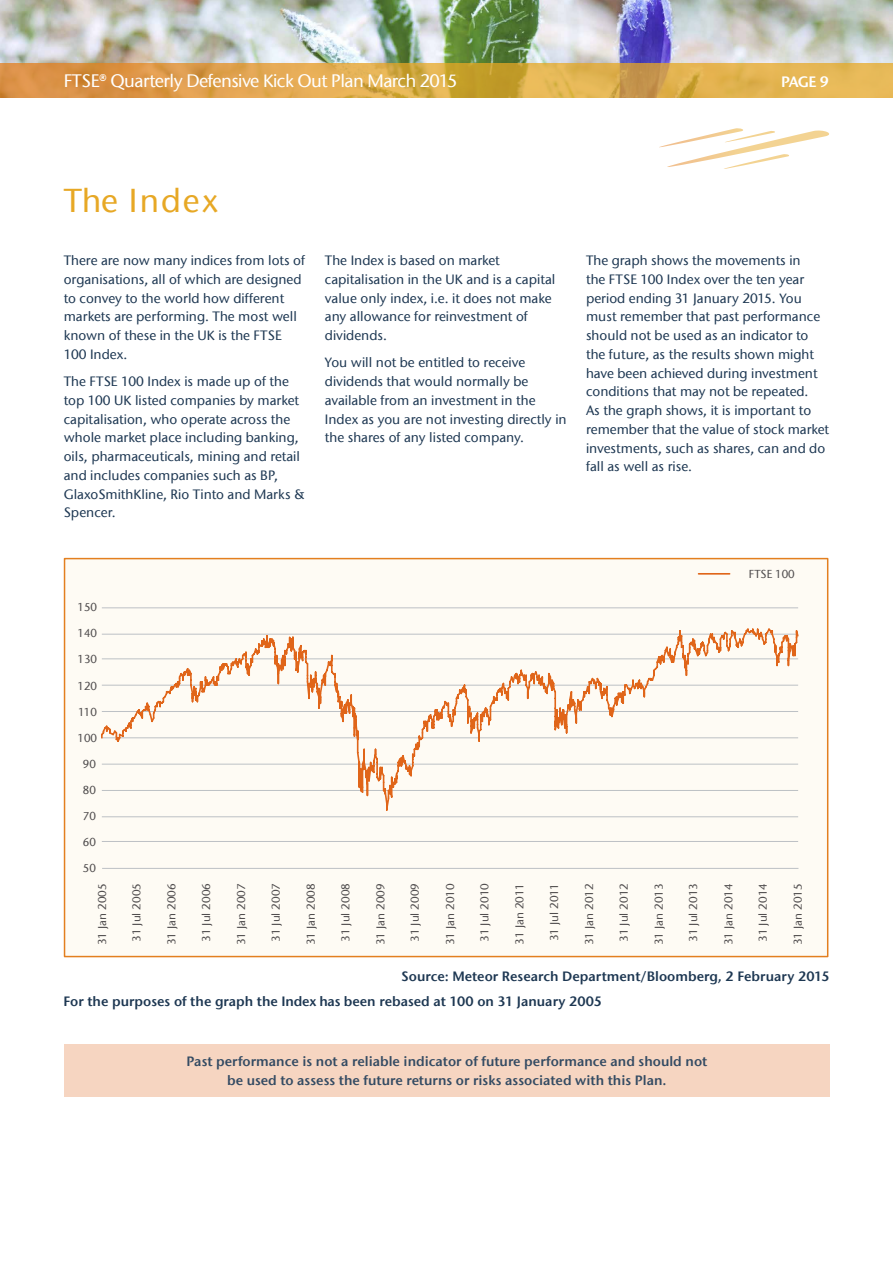
<style>
.page{position:relative;width:893px;height:1263px;background:#fff}
.page>*{position:absolute;margin:0;border:0;box-sizing:border-box;transform-origin:0 0}
.t1{font:500 33px "ITC Stone Sans Com";letter-spacing:.06em;color:#e7a825}
.t2{font:500 18px "ITC Stone Sans Com";letter-spacing:-.03em;color:#fff}
.t3{font:15px "ITC Stone Sans Com Semi";color:#fff}
.t4{font:500 13.5px/18.8px "ITC Stone Sans Com";color:#1d3752}
.t5{font:13.5px/18.8px "ITC Stone Sans Com Semi";color:#1d3752;text-align:center}
.t6{font:500 11.55px "ITC Stone Sans Com";color:#504d4e}
.t7{font:500 11.4px "ITC Stone Sans Com";color:#504d4e}
</style>
<div class="page">
<img style="left:0;top:0;width:893px;height:63px">
<svg style="left:659px;top:128px;width:170px;height:41px"></svg>
<svg style="left:0;top:63px;width:893px;height:35px;background:#dca64b"></svg>
<div style="left:65px;top:559px;width:763px;height:397px;background:#fefbf4"></div>
<hr style="left:102px;top:841px;width:696px;height:1px;background:#bdc1c5">
<hr style="left:102px;top:816px;width:696px;height:1px;background:#bdc1c5">
<hr style="left:102px;top:607px;width:696px;height:1px;background:#bdc1c5">
<hr style="left:102px;top:868px;width:696px;height:1px;background:#bdc1c5">
<svg style="left:101px;top:628px;width:698px;height:183px"></svg>
<hr style="left:698px;top:573px;width:32px;height:2px;background:#e06519">
<div style="left:64px;top:558px;width:764px;height:399px;border:2px solid #e37f1f"></div>
<div style="left:64px;top:1044px;width:766px;height:53px;background:#f6d5c1"></div>
<h2 class="t2" style="left:64px;top:70px;width:395px">FTSE® Quarterly Defensive Kick Out Plan March 2015</h2>
<p class="t3" style="left:781px;top:73px;width:49px">PAGE 9</p>
<h1 class="t1" style="left:64px;top:180px;width:156px">The Index</h1>
<p class="t4" style="left:64px;top:251px;width:243px">There are now many indices from lots of organisations, all of which are designed to convey to the world how different markets are performing. The most well known of these in the UK is the FTSE<br>100 Index.</p>
<p class="t4" style="left:64px;top:372px;width:243px">The FTSE 100 Index is made up of the top 100 UK listed companies by market capitalisation, who operate across the whole market place including banking, oils, pharmaceuticals, mining and retail and includes companies such as BP, GlaxoSmithKline, Rio Tinto and Marks &amp; Spencer.</p>
<p class="t4" style="left:325px;top:251px;width:232px">The Index is based on market capitalisation in the UK and is a capital value only index, i.e. it does not make any allowance for reinvestment of dividends.</p>
<p class="t4" style="left:325px;top:353px;width:243px">You will not be entitled to receive dividends that would normally be available from an investment in the Index as you are not investing directly in the shares of any listed company.</p>
<p class="t6" style="left:78px;top:600px;width:21px">150</p>
<p class="t6" style="left:78px;top:626px;width:21px">140</p>
<p class="t6" style="left:78px;top:652px;width:21px">130</p>
<p class="t6" style="left:78px;top:678px;width:21px">120</p>
<p class="t6" style="left:78px;top:705px;width:20px">110</p>
<p class="t6" style="left:78px;top:731px;width:21px">100</p>
<p class="t6" style="left:83px;top:757px;width:15px">90</p>
<p class="t6" style="left:83px;top:783px;width:15px">80</p>
<p class="t6" style="left:83px;top:809px;width:15px">70</p>
<p class="t6" style="left:83px;top:835px;width:15px">60</p>
<p class="t6" style="left:83px;top:861px;width:15px">50</p>
<p class="t4" style="left:586px;top:251px;width:245px">The graph shows the movements in<br>the FTSE 100 Index over the ten year period ending 31 January 2015. You must remember that past performance should not be used as an indicator to the future, as the results shown might have been achieved during investment conditions that may not be repeated.<br>As the graph shows, it is important to remember that the value of stock market investments, such as shares, can and do fall as well as rise.</p>
<p class="t6" style="left:749px;top:567px;width:47px">FTSE 100</p>
<p class="t7" style="left:95px;top:945px;width:63px;rotate:-90deg">31 Jan 2005</p>
<p class="t7" style="left:130px;top:942px;width:60px;rotate:-90deg">31 Jul 2005</p>
<p class="t7" style="left:165px;top:945px;width:63px;rotate:-90deg">31 Jan 2006</p>
<p class="t7" style="left:199px;top:942px;width:60px;rotate:-90deg">31 Jul 2006</p>
<p class="t7" style="left:234px;top:945px;width:63px;rotate:-90deg">31 Jan 2007</p>
<p class="t7" style="left:269px;top:942px;width:60px;rotate:-90deg">31 Jul 2007</p>
<p class="t7" style="left:304px;top:945px;width:63px;rotate:-90deg">31 Jan 2008</p>
<p class="t7" style="left:338px;top:942px;width:60px;rotate:-90deg">31 Jul 2008</p>
<p class="t7" style="left:374px;top:945px;width:63px;rotate:-90deg">31 Jan 2009</p>
<p class="t7" style="left:408px;top:942px;width:60px;rotate:-90deg">31 Jul 2009</p>
<p class="t7" style="left:443px;top:945px;width:63px;rotate:-90deg">31 Jan 2010</p>
<p class="t7" style="left:478px;top:942px;width:60px;rotate:-90deg">31 Jul 2010</p>
<p class="t7" style="left:513px;top:944px;width:62px;rotate:-90deg">31 Jan 2011</p>
<p class="t7" style="left:547px;top:941px;width:59px;rotate:-90deg">31 Jul 2011</p>
<p class="t7" style="left:582px;top:945px;width:63px;rotate:-90deg">31 Jan 2012</p>
<p class="t7" style="left:617px;top:942px;width:60px;rotate:-90deg">31 Jul 2012</p>
<p class="t7" style="left:652px;top:945px;width:63px;rotate:-90deg">31 Jan 2013</p>
<p class="t7" style="left:686px;top:942px;width:60px;rotate:-90deg">31 Jul 2013</p>
<p class="t7" style="left:721px;top:945px;width:63px;rotate:-90deg">31 Jan 2014</p>
<p class="t7" style="left:756px;top:942px;width:60px;rotate:-90deg">31 Jul 2014</p>
<p class="t7" style="left:791px;top:945px;width:63px;rotate:-90deg">31 Jan 2015</p>
<p class="t5" style="left:402px;top:966px;width:429px">Source: Meteor Research Department/Bloomberg, 2 February 2015</p>
<p class="t5" style="left:63px;top:992px;width:540px">For the purposes of the graph the Index has been rebased at 100 on 31 January 2005</p>
<p class="t5" style="left:186px;top:1052px;width:522px">Past performance is not a reliable indicator of future performance and should not be used to assess the future returns or risks associated with this Plan.</p>
</div>
